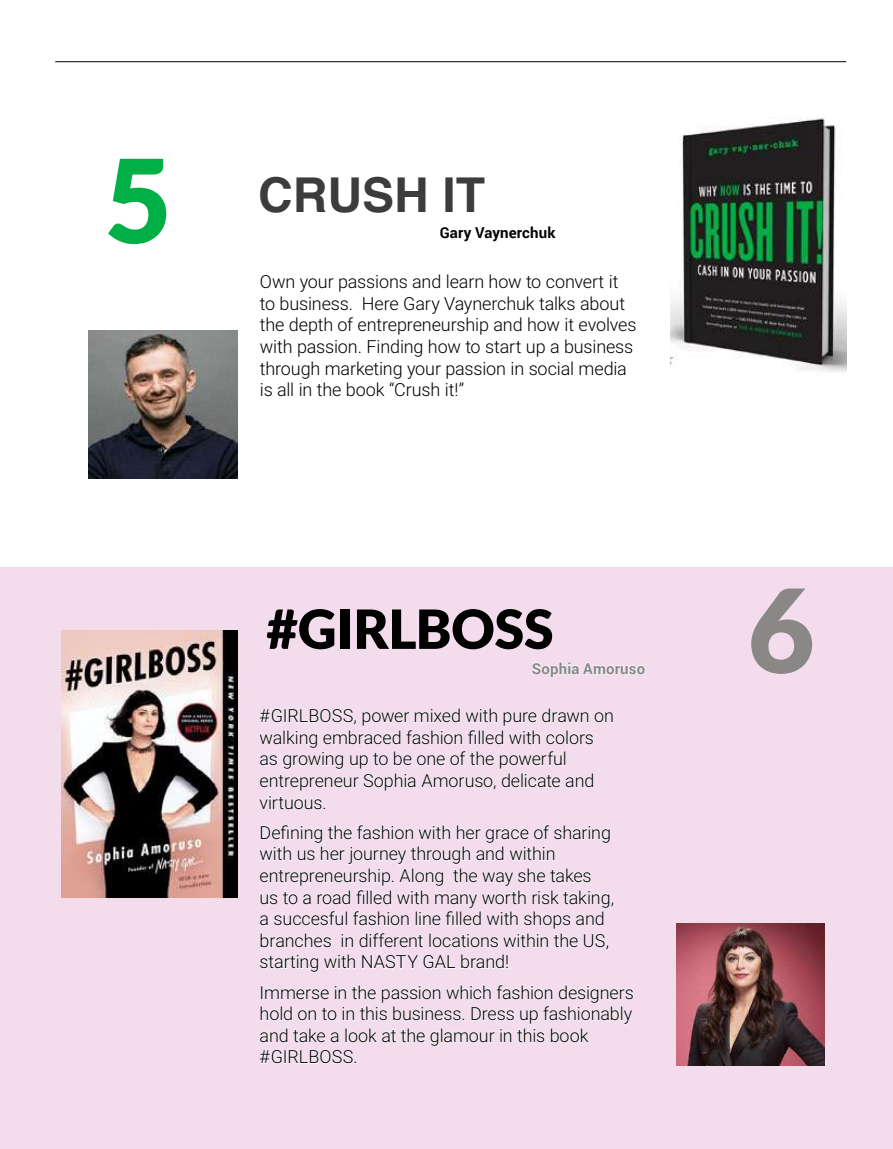
<style>
.page{position:relative;width:893px;height:1149px;background:#fff}
.page>*{position:absolute;margin:0;border:0;box-sizing:border-box;transform-origin:0 0}
.t1{font:900 115.8px "Lato";color:#00af46}
.t2{font:900 115.8px "Lato";color:#898887}
.t3{font:900 54px "Lato";letter-spacing:-.01em;color:#000}
.t4{font:700 48px "Helvetica";color:#3c3c3b}
.t5{font:300 18px/21.6px "Roboto";letter-spacing:-.01em;color:#000}
.t6{font:700 15px "Roboto";letter-spacing:.01em;color:#000}
.t7{font:700 15px "Roboto";letter-spacing:.01em;color:#878988}
</style>
<div class="page">
<hr style="left:55px;top:61px;width:791px;height:1px;background:#000">
<div style="left:0;top:567px;width:893px;height:581px;background:#f3dded"></div>
<img style="left:671px;top:117px;width:175px;height:255px">
<img style="left:89px;top:330px;width:148px;height:148px">
<svg style="left:532px;top:662px;width:113px;height:14px"></svg>
<img style="left:62px;top:630px;width:175px;height:267px">
<img style="left:676px;top:923px;width:149px;height:142px">
<svg style="left:260px;top:708px;width:353px;height:100px"></svg>
<svg style="left:260px;top:824px;width:353px;height:148px"></svg>
<svg style="left:260px;top:984px;width:373px;height:79px"></svg>
<h1 class="t1" style="left:104px;top:114px;width:69px">5</h1>
<h3 class="t4" style="left:258px;top:156px;width:228px">CRUSH IT</h3>
<p class="t6" style="left:440px;top:222px;width:117px">Gary Vaynerchuk</p>
<p class="t5" style="left:260px;top:270px;width:378px">Own your passions and learn how to convert it to business. Here Gary Vaynerchuk talks about the depth of entrepreneurship and how it evolves with passion. Finding how to start up a business through marketing your passion in social media is all in the book “Crush it!”</p>
<h2 class="t3" style="left:266px;top:588px;width:289px">#GIRLBOSS</h2>
<p class="t7" style="left:532px;top:657px;width:115px">Sophia Amoruso</p>
<p class="t5" style="left:260px;top:704px;width:356px">#GIRLBOSS, power mixed with pure drawn on walking embraced fashion filled with colors as growing up to be one of the powerful entrepreneur Sophia Amoruso, delicate and virtuous.</p>
<p class="t5" style="left:260px;top:820px;width:356px">Defining the fashion with her grace of sharing with us her journey through and within entrepreneurship. Along the way she takes us to a road filled with many worth risk taking, a succesful fashion line filled with shops and branches in different locations within the US, starting with NASTY GAL brand!</p>
<p class="t5" style="left:260px;top:980px;width:376px">Immerse in the passion which fashion designers hold on to in this business. Dress up fashionably and take a look at the glamour in this book #GIRLBOSS.</p>
<h1 class="t2" style="left:748px;top:543px;width:69px">6</h1>
</div>
